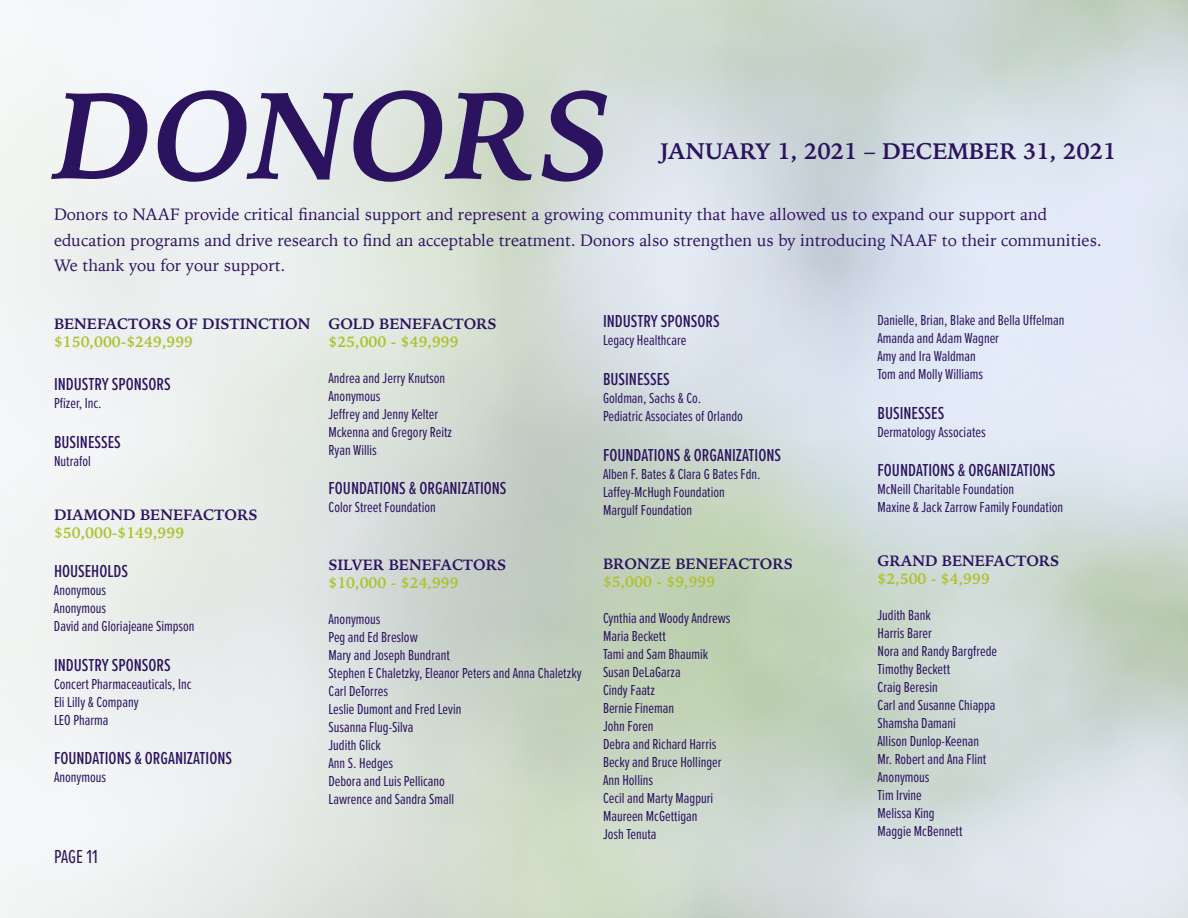
<style>
.page{position:relative;width:1188px;height:918px;background:#fff}
.page>*{position:absolute;margin:0;border:0;box-sizing:border-box;transform-origin:0 0}
.t1{font:italic 700 129px "Iowan Old Style";color:#2c1360}
.t2{font:700 22.5px "Iowan Old Style";color:#2c1360}
.t3{font:19.5px "Proxima Nova Ex Cn";color:#2c1360}
.t4{font:500 18px "Proxima Nova Ex Cn";color:#2c1360}
.t5{font:16.5px/25.5px "Iowan Old Style";color:#2c1360}
.t6{font:15px/18px "Proxima Nova Ex Cn";color:#2c1360}
.t7{font:700 15px "Iowan Old Style";color:#2c1360}
.t8{font:700 15px "Iowan Old Style";color:#afc12a}
</style>
<div class="page">
<h1 class="t1" style="left:54px;top:20px;width:561px">DONORS</h1>
<p class="t5" style="left:54px;top:201px;width:1049px">Donors to NAAF provide critical financial support and represent a growing community that have allowed us to expand our support and education programs and drive research to find an acceptable treatment. Donors also strengthen us by introducing NAAF to their communities.<br>We thank you for your support.</p>
<h2 class="t2" style="left:661px;top:131px;width:458px">JANUARY 1, 2021 – DECEMBER 31, 2021</h2>
<p class="t7" style="left:54px;top:310px;width:258px">BENEFACTORS OF DISTINCTION</p>
<p class="t8" style="left:54px;top:328px;width:141px">$150,000-$249,999</p>
<p class="t4" style="left:54px;top:371px;width:118px">INDUSTRY SPONSORS</p>
<p class="t6" style="left:54px;top:393px;width:49px">Pfizer, Inc.</p>
<p class="t4" style="left:54px;top:428px;width:68px">BUSINESSES</p>
<p class="t6" style="left:54px;top:451px;width:38px">Nutrafol</p>
<p class="t7" style="left:54px;top:501px;width:205px">DIAMOND BENEFACTORS</p>
<p class="t8" style="left:54px;top:519px;width:132px">$50,000-$149,999</p>
<p class="t4" style="left:54px;top:558px;width:76px">HOUSEHOLDS</p>
<p class="t6" style="left:54px;top:581px;width:142px">Anonymous<br>Anonymous<br>David and Gloriajeane Simpson</p>
<p class="t4" style="left:54px;top:652px;width:118px">INDUSTRY SPONSORS</p>
<p class="t6" style="left:54px;top:674px;width:139px">Concert Pharmaceauticals, Inc<br>Eli Lilly &amp; Company<br>LEO Pharma</p>
<p class="t4" style="left:54px;top:745px;width:180px">FOUNDATIONS &amp; ORGANIZATIONS</p>
<p class="t6" style="left:54px;top:768px;width:54px">Anonymous</p>
<h3 class="t3" style="left:54px;top:843px;width:45px">PAGE 11</h3>
<p class="t7" style="left:328px;top:310px;width:170px">GOLD BENEFACTORS</p>
<p class="t8" style="left:328px;top:328px;width:132px">$25,000 - $49,999</p>
<p class="t6" style="left:328px;top:368px;width:125px">Andrea and Jerry Knutson<br>Anonymous<br>Jeffrey and Jenny Kelter<br>Mckenna and Gregory Reitz<br>Ryan Willis</p>
<p class="t4" style="left:328px;top:475px;width:180px">FOUNDATIONS &amp; ORGANIZATIONS</p>
<p class="t6" style="left:328px;top:498px;width:109px">Color Street Foundation</p>
<p class="t7" style="left:328px;top:551px;width:179px">SILVER BENEFACTORS</p>
<p class="t8" style="left:328px;top:569px;width:132px">$10,000 - $24,999</p>
<p class="t6" style="left:328px;top:609px;width:255px">Anonymous<br>Peg and Ed Breslow<br>Mary and Joseph Bundrant<br>Stephen E Chaletzky, Eleanor Peters and Anna Chaletzky<br>Carl DeTorres<br>Leslie Dumont and Fred Levin<br>Susanna Flug-Silva<br>Judith Glick<br>Ann S. Hedges<br>Debora and Luis Pellicano<br>Lawrence and Sandra Small</p>
<p class="t4" style="left:603px;top:308px;width:118px">INDUSTRY SPONSORS</p>
<p class="t6" style="left:603px;top:331px;width:85px">Legacy Healthcare</p>
<p class="t4" style="left:603px;top:366px;width:68px">BUSINESSES</p>
<p class="t6" style="left:603px;top:388px;width:141px">Goldman, Sachs &amp; Co.<br>Pediatric Associates of Orlando</p>
<p class="t4" style="left:603px;top:442px;width:180px">FOUNDATIONS &amp; ORGANIZATIONS</p>
<p class="t6" style="left:603px;top:464px;width:159px">Alben F. Bates &amp; Clara G Bates Fdn.<br>Laffey-McHugh Foundation<br>Margulf Foundation</p>
<p class="t7" style="left:603px;top:550px;width:191px">BRONZE BENEFACTORS</p>
<p class="t8" style="left:603px;top:568px;width:114px">$5,000 - $9,999</p>
<p class="t6" style="left:603px;top:608px;width:129px">Cynthia and Woody Andrews<br>Maria Beckett<br>Tami and Sam Bhaumik<br>Susan DeLaGarza<br>Cindy Faatz<br>Bernie Fineman<br>John Foren<br>Debra and Richard Harris<br>Becky and Bruce Hollinger<br>Ann Hollins<br>Cecil and Marty Magpuri<br>Maureen McGettigan<br>Josh Tenuta</p>
<p class="t6" style="left:878px;top:310px;width:189px">Danielle, Brian, Blake and Bella Uffelman<br>Amanda and Adam Wagner<br>Amy and Ira Waldman<br>Tom and Molly Williams</p>
<p class="t4" style="left:878px;top:400px;width:68px">BUSINESSES</p>
<p class="t6" style="left:878px;top:422px;width:110px">Dermatology Associates</p>
<p class="t4" style="left:878px;top:457px;width:180px">FOUNDATIONS &amp; ORGANIZATIONS</p>
<p class="t6" style="left:878px;top:480px;width:187px">McNeill Charitable Foundation<br>Maxine &amp; Jack Zarrow Family Foundation</p>
<p class="t7" style="left:878px;top:547px;width:183px">GRAND BENEFACTORS</p>
<p class="t8" style="left:878px;top:565px;width:114px">$2,500 - $4,999</p>
<p class="t6" style="left:878px;top:606px;width:121px">Judith Bank<br>Harris Barer<br>Nora and Randy Bargfrede<br>Timothy Beckett<br>Craig Beresin<br>Carl and Susanne Chiappa<br>Shamsha Damani<br>Allison Dunlop-Keenan<br>Mr. Robert and Ana Flint<br>Anonymous<br>Tim Irvine<br>Melissa King<br>Maggie McBennett</p>
</div>
